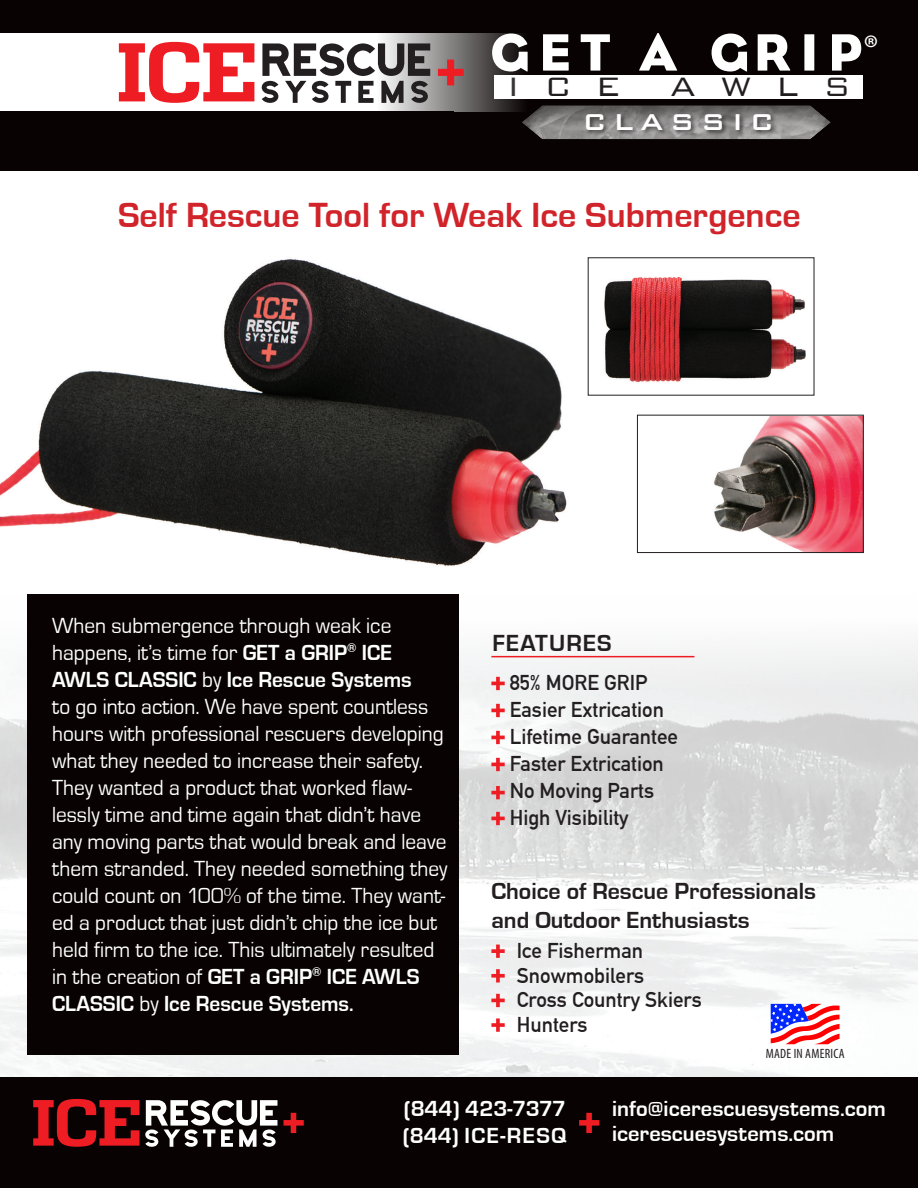
<style>
.page{position:relative;width:918px;height:1188px;background:#fff}
.page>*{position:absolute;margin:0;border:0;box-sizing:border-box;transform-origin:0 0}
.t1{font:700 36px "Eurostile T";color:#d1232a}
.t2{font:36px "Myriad Pro";color:#fff}
.t3{font:300 35.55px "Bank Gothic";letter-spacing:.69em;color:#231f20}
.t4{font:500 30.75px "Bank Gothic";letter-spacing:.2em;color:#fff}
.t5{font:700 24px/28.8px "Eurostile T";color:#231f20}
.t6{font:700 24px "Eurostile T";letter-spacing:.05em;color:#231f20}
.t7{font:22.5px/27px "Eurostile T";color:#fff;scale:.95 1}
.t8{font:700 22.5px "Eurostile T";color:#fff}
.t9{font:700 22.5px "Eurostile T";letter-spacing:.065em;color:#fff}
.t10{font:700 21px "DIN Alternate";color:#231f20}
.t11{font:condensed 13.5px "Myriad Pro";letter-spacing:.02em;color:#231f20}
.s1{font-weight:700}
</style>
<div class="page">
<img style="left:0;top:644px;width:918px;height:434px">
<div style="left:0;top:1078px;width:918px;height:110px;background:#080302"></div>
<svg style="left:33px;top:1099px;width:244px;height:48px"></svg>
<svg style="left:284px;top:1113px;width:20px;height:20px"></svg>
<svg style="left:579px;top:1113px;width:20px;height:20px"></svg>
<div style="left:27px;top:594px;width:432px;height:460px;background:#080302"></div>
<svg style="left:491px;top:945px;width:14px;height:13px"></svg>
<svg style="left:491px;top:969px;width:14px;height:14px"></svg>
<svg style="left:491px;top:994px;width:14px;height:13px"></svg>
<svg style="left:491px;top:1018px;width:14px;height:14px"></svg>
<img style="left:0;top:257px;width:588px;height:309px">
<img style="left:714px;top:417px;width:148px;height:134px">
<div style="left:637px;top:415px;width:227px;height:138px;border:1px solid #231f20"></div>
<img style="left:604px;top:276px;width:202px;height:107px">
<div style="left:588px;top:257px;width:226px;height:139px;border:1px solid #231f20"></div>
<svg style="left:771px;top:1004px;width:69px;height:40px"></svg>
<div style="left:0;top:0;width:918px;height:171px;background:#080302"></div>
<svg style="left:543px;top:33px;width:318px;height:39px"></svg>
<div style="left:494px;top:75px;width:369px;height:24px;background:#fff"></div>
<div style="left:521px;top:104px;width:311px;height:37px;background:#231f20;opacity:.58"></div>
<div style="left:584px;top:112px;width:193px;height:24px;background:#231f20;opacity:.75"></div>
<svg style="left:0;top:33px;width:539px;height:79px;background:#cecdcd"></svg>
<svg style="left:119px;top:42px;width:135px;height:61px;background:#f58487"></svg>
<svg style="left:261px;top:43px;width:169px;height:60px;background:#939192"></svg>
<svg style="left:438px;top:60px;width:26px;height:25px"></svg>
<hr style="left:491px;top:656px;width:203px;height:1px;background:#ee1d23">
<svg style="left:491px;top:677px;width:14px;height:13px"></svg>
<svg style="left:491px;top:704px;width:14px;height:13px"></svg>
<svg style="left:491px;top:731px;width:14px;height:13px"></svg>
<svg style="left:491px;top:758px;width:14px;height:13px"></svg>
<svg style="left:491px;top:786px;width:14px;height:13px"></svg>
<svg style="left:491px;top:812px;width:14px;height:13px"></svg>
<p class="t3" style="left:507px;top:60px;width:115px">ICE</p>
<p class="t3" style="left:670px;top:60px;width:183px">AWLS</p>
<p class="t4" style="left:582px;top:98px;width:194px">CLASSIC</p>
<p class="t2" style="left:864px;top:26px;width:17px">®</p>
<p class="t1" style="left:118px;top:196px;width:684px">Self Rescue Tool for Weak Ice Submergence</p>
<p class="t7" style="left:52px;top:613px;width:418px">When submergence through weak ice happens, it’s time for <span class="s1">GET a GRIP</span><sup>®</sup> <span class="s1">ICE AWLS CLASSIC</span> by <span class="s1">Ice Rescue Systems<br></span>to go into action. We have spent countless hours with professional rescuers developing what they needed to increase their safety.<br>They wanted a product that worked flaw&shy;lessly time and time again that didn’t have any moving parts that would break and leave them stranded. They needed something they could count on 100% of the time. They want&shy;ed a product that just didn’t chip the ice but held firm to the ice. This ultimately resulted in the creation of <span class="s1">GET a GRIP</span><sup>®</sup> <span class="s1">ICE AWLS CLASSIC</span> by <span class="s1">Ice Rescue Systems.</span></p>
<p class="t6" style="left:493px;top:629px;width:120px">FEATURES</p>
<p class="t10" style="left:510px;top:667px;width:139px">85% MORE GRIP</p>
<p class="t10" style="left:510px;top:694px;width:156px">Easier Extrication</p>
<p class="t10" style="left:510px;top:721px;width:170px">Lifetime Guarantee</p>
<p class="t10" style="left:510px;top:748px;width:156px">Faster Extrication</p>
<p class="t10" style="left:510px;top:775px;width:146px">No Moving Parts</p>
<p class="t10" style="left:510px;top:802px;width:120px">High Visibility</p>
<p class="t5" style="left:491px;top:877px;width:326px">Choice of Rescue Professionals and Outdoor Enthusiasts</p>
<p class="t10" style="left:517px;top:935px;width:128px">Ice Fisherman</p>
<p class="t10" style="left:517px;top:959px;width:129px">Snowmobilers</p>
<p class="t10" style="left:517px;top:984px;width:187px">Cross Country Skiers</p>
<p class="t10" style="left:517px;top:1008px;width:72px">Hunters</p>
<p class="t11" style="left:766px;top:1046px;width:80px">MADE IN AMERICA</p>
<p class="t8" style="left:404px;top:1096px;width:164px">(844) 423-7377</p>
<p class="t9" style="left:403px;top:1123px;width:165px">(844) ICE-RESQ</p>
<p class="t8" style="left:612px;top:1096px;width:275px">info@icerescuesystems.com</p>
<p class="t8" style="left:612px;top:1122px;width:224px">icerescuesystems.com</p>
</div>
